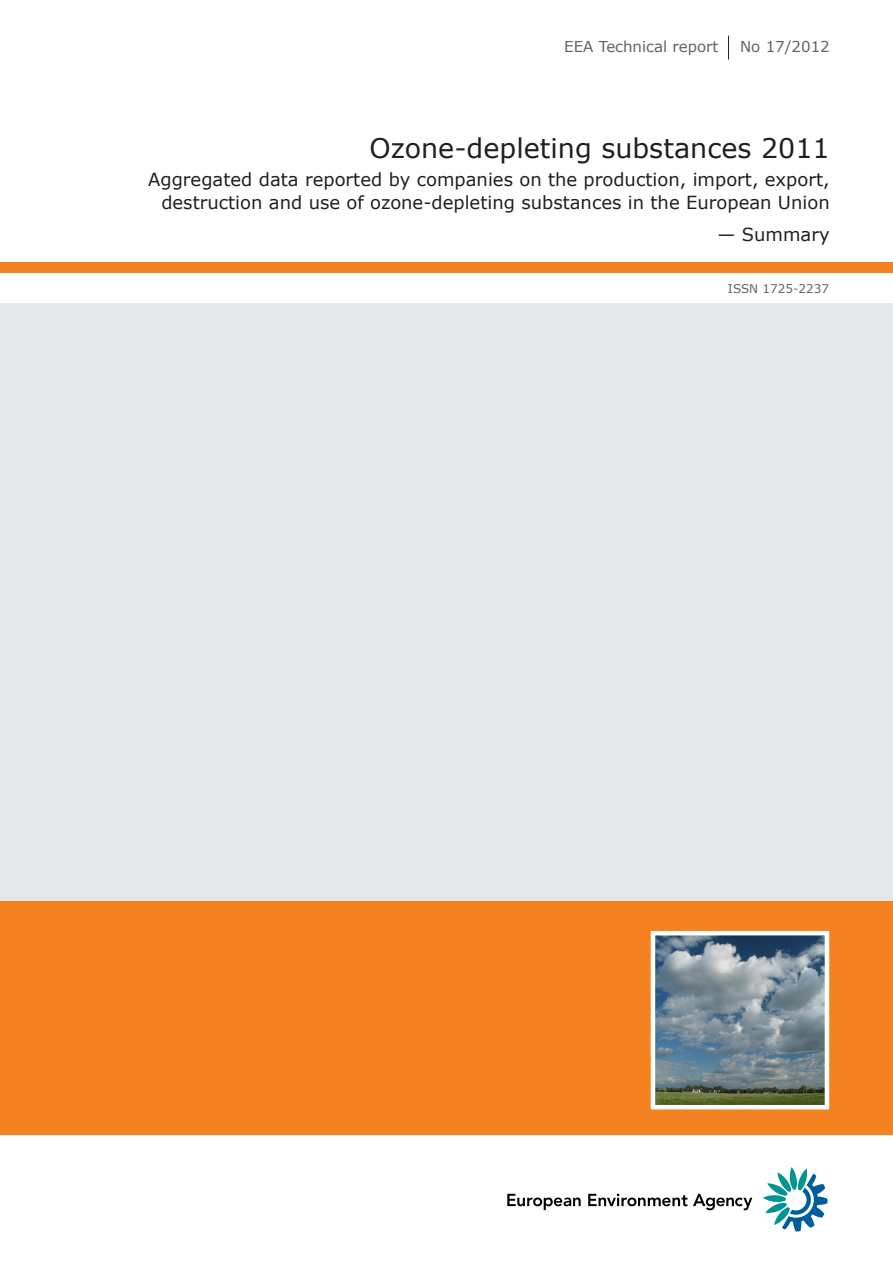
<style>
.page{position:relative;width:893px;height:1263px;background:#fff}
.page>*{position:absolute;margin:0;border:0;box-sizing:border-box;transform-origin:0 0}
.Cover_Title{font:27px "Verdana";color:#231f20}
.Cover_SubTitle{font:18px/22.5px "Verdana";color:#231f20;text-align:right}
.EEA_Report{font:15px "Verdana";color:#636366}
.No_X_2005{font:15px "Verdana";color:#636366}
.ISSN_No{font:12px "Verdana";color:#636366}
</style>
<div class="page">
<svg style="left:507px;top:1194px;width:74px;height:16px"></svg>
<svg style="left:588px;top:1194px;width:99px;height:12px"></svg>
<svg style="left:693px;top:1194px;width:59px;height:16px"></svg>
<svg style="left:763px;top:1167px;width:64px;height:64px"></svg>
<hr style="left:0;top:1135px;width:893px;height:1px;background:#636366">
<div style="left:0;top:303px;width:893px;height:832px;background:#e6e7e9"></div>
<div style="left:0;top:263px;width:893px;height:10px;background:#f58220"></div>
<div style="left:0;top:901px;width:893px;height:234px;background:#f58220"></div>
<img style="left:656px;top:936px;width:168px;height:168px">
<div style="left:651px;top:931px;width:178px;height:178px;border:4px solid #fff"></div>
<svg style="left:728px;top:36px;width:1px;height:24px"></svg>
<p class="EEA_Report" style="left:564px;top:37px;width:156px">EEA Technical report</p>
<p class="No_X_2005" style="left:740px;top:37px;width:91px">No 17/2012</p>
<p class="Cover_Title" style="left:369px;top:131px;width:462px">Ozone-depleting substances 2011</p>
<p class="Cover_SubTitle" style="left:148px;top:168px;width:683px">Aggregated data reported by companies on the production, import, export, destruction and use of ozone-depleting substances in the European Union</p>
<p class="Cover_SubTitle" style="left:717px;top:222px;width:114px">— Summary</p>
<p class="ISSN_No" style="left:728px;top:281px;width:103px">ISSN 1725-2237</p>
</div>
